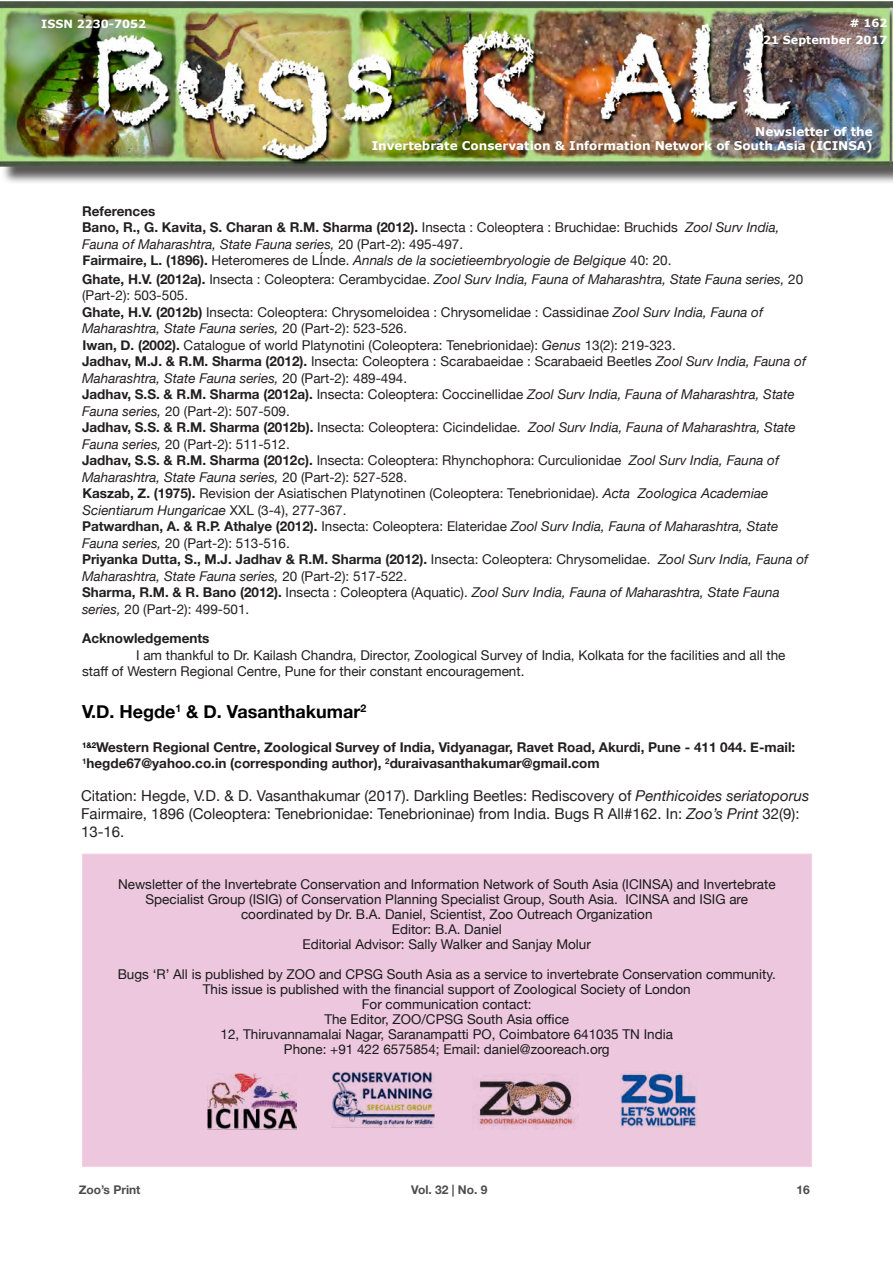
<style>
.page{position:relative;width:893px;height:1263px;background:#fff}
.page>*{position:absolute;margin:0;border:0;box-sizing:border-box;transform-origin:0 0}
.smm_author{font:700 18px "Helvetica Neue";color:#000}
.smm_author-2{font:15px/18px "Helvetica Neue";color:#231f20}
.t1{font:13.5px/16.5px "Helvetica Neue";color:#231f20}
.smm_body{font:13.5px/15px "Helvetica Neue";color:#1a1a1a;text-align:center}
.t2{font:13.5px/16.5px "Helvetica Neue";color:#221e1f}
.t3{font:italic 13.5px/16.5px "Helvetica Neue";color:#231f20}
.smm_author_details{font:700 13.5px/16.2px "Helvetica Neue";color:#231f20}
.t4{font:700 13.5px "Helvetica Neue";color:#221e1f}
.t5{font:700 12px/14.4px "Verdana";color:#fff;text-align:right}
.t6{font:700 12px "Helvetica Neue";color:#4d4d4d}
.t7{font:700 11.25px "Verdana";color:#fff}
.s1{font-weight:700}
.s2{font-style:italic}
.s3{font-weight:700;font-style:normal}
.s4{font-style:normal}
</style>
<div class="page">
<div style="left:1px;top:4px;width:892px;height:181px;background:#231f20;opacity:.75"></div>
<img style="left:0;top:1px;width:893px;height:168px">
<div style="left:82px;top:854px;width:730px;height:313px;background:#ecc7de"></div>
<img style="left:477px;top:1075px;width:99px;height:52px">
<img style="left:208px;top:1073px;width:88px;height:56px">
<img style="left:331px;top:1072px;width:104px;height:56px">
<img style="left:620px;top:1072px;width:78px;height:56px">
<p class="t7" style="left:41px;top:16px;width:106px">ISSN 2230-7052</p>
<p class="t7" style="left:850px;top:15px;width:39px"># 162</p>
<p class="t7" style="left:763px;top:32px;width:126px">21 September 2017</p>
<p class="t5" style="left:372px;top:124px;width:503px">Newsletter of the<br>Invertebrate Conservation &amp; Information Network of South Asia (ICINSA)</p>
<p class="t4" style="left:82px;top:200px;width:75px">References</p>
<p class="t1" style="left:82px;top:220px;width:699px"><span class="s1">Bano, R., G. Kavita, S. Charan &amp; R.M. Sharma (2012).</span> Insecta : Coleoptera : Bruchidae: Bruchids <span class="s2">Zool Surv India,<br>Fauna of Maharashtra, State Fauna series,</span> 20 (Part-2): 495-497.</p>
<p class="t3" style="left:82px;top:253px;width:591px"><span class="s3">Fairmaire, L. (1896).</span> <span class="s4">Heteromeres de LÍnde.</span> Annals de la societieembryologie de Belgique <span class="s4">40: 20.</span></p>
<p class="t1" style="left:82px;top:272px;width:723px"><span class="s1">Ghate, H.V. (2012a).</span> Insecta : Coleoptera: Cerambycidae. <span class="s2">Zool Surv India, Fauna of Maharashtra, State Fauna series,</span> 20 (Part-2): 503-505.</p>
<p class="t1" style="left:82px;top:305px;width:682px"><span class="s1">Ghate, H.V. (2012b)</span> Insecta: Coleoptera: Chrysomeloidea : Chrysomelidae : Cassidinae <span class="s2">Zool Surv India, Fauna of<br>Maharashtra, State Fauna series,</span> 20 (Part-2): 523-526.</p>
<p class="t2" style="left:82px;top:338px;width:595px"><span class="s1">Iwan, D. (2002).</span> Catalogue of world Platynotini (Coleoptera: Tenebrionidae): <span class="s2">Genus</span> 13(2): 219-323.</p>
<p class="t1" style="left:82px;top:354px;width:725px"><span class="s1">Jadhav, M.J. &amp; R.M. Sharma (2012).</span> Insecta: Coleoptera : Scarabaeidae : Scarabaeid Beetles <span class="s2">Zool Surv India, Fauna of<br>Maharashtra, State Fauna series,</span> 20 (Part-2): 489-494.</p>
<p class="t1" style="left:82px;top:387px;width:714px"><span class="s1">Jadhav, S.S. &amp; R.M. Sharma (2012a).</span> Insecta: Coleoptera: Coccinellidae <span class="s2">Zool Surv India, Fauna of Maharashtra, State<br>Fauna series,</span> 20 (Part-2): 507-509.</p>
<p class="t1" style="left:82px;top:420px;width:715px"><span class="s1">Jadhav, S.S. &amp; R.M. Sharma (2012b).</span> Insecta: Coleoptera: Cicindelidae. <span class="s2">Zool Surv India, Fauna of Maharashtra, State<br>Fauna series,</span> 20 (Part-2): 511-512.</p>
<p class="t1" style="left:82px;top:453px;width:698px"><span class="s1">Jadhav, S.S. &amp; R.M. Sharma (2012c).</span> Insecta: Coleoptera: Rhynchophora: Curculionidae <span class="s2">Zool Surv India, Fauna of<br>Maharashtra, State Fauna series,</span> 20 (Part-2): 527-528.</p>
<p class="t2" style="left:82px;top:486px;width:687px"><span class="s1">Kaszab, Z. (1975).</span> Revision der Asiatischen Platynotinen (Coleoptera: Tenebrionidae). <span class="s2">Acta Zoologica Academiae<br>Scientiarum Hungaricae</span> XXL (3-4), 277-367.</p>
<p class="t3" style="left:82px;top:519px;width:698px"><span class="s3">Patwardhan, A. &amp; R.P. Athalye (2012).</span> <span class="s4">Insecta: Coleoptera: Elateridae</span> Zool Surv India, Fauna of Maharashtra, State<br>Fauna series, <span class="s4">20 (Part-2): 513-516.</span></p>
<p class="t1" style="left:82px;top:552px;width:728px"><span class="s1">Priyanka Dutta, S., M.J. Jadhav &amp; R.M. Sharma (2012).</span> Insecta: Coleoptera: Chrysomelidae. <span class="s2">Zool Surv India, Fauna of<br>Maharashtra, State Fauna series,</span> 20 (Part-2): 517-522.</p>
<p class="t3" style="left:82px;top:585px;width:699px"><span class="s3">Sharma, R.M. &amp; R. Bano (2012).</span> <span class="s4">Insecta : Coleoptera (Aquatic).</span> Zool Surv India, Fauna of Maharashtra, State Fauna series, <span class="s4">20 (Part-2): 499-501.</span></p>
<p class="t4" style="left:82px;top:628px;width:129px">Acknowledgements</p>
<p class="t2" style="left:82px;top:648px;width:705px;text-indent:54px">I am thankful to Dr. Kailash Chandra, Director, Zoological Survey of India, Kolkata for the facilities and all the staff of Western Regional Centre, Pune for their constant encouragement.</p>
<p class="smm_author" style="left:82px;top:697px;width:286px">V.D. Hegde<sup>1</sup> &amp; D. Vasanthakumar<sup>2</sup></p>
<p class="smm_author_details" style="left:82px;top:740px;width:715px"><sup>1&amp;2</sup>Western Regional Centre, Zoological Survey of India, Vidyanagar, Ravet Road, Akurdi, Pune - 411 044. E-mail:<br><sup>1</sup>hegde67@yahoo.co.in (corresponding author), <sup>2</sup>duraivasanthakumar@gmail.com</p>
<p class="smm_author-2" style="left:81px;top:787px;width:730px">Citation: Hegde, V.D. &amp; D. Vasanthakumar (2017). Darkling Beetles: Rediscovery of <span class="s2">Penthicoides seriatoporus<br></span>Fairmaire, 1896 (Coleoptera: Tenebrionidae: Tenebrioninae) from India. Bugs R All#162. In: <span class="s2">Zoo’s Print</span> 32(9):<br>13-16.</p>
<p class="smm_body" style="left:118px;top:877px;width:659px">Newsletter of the Invertebrate Conservation and Information Network of South Asia (ICINSA) and Invertebrate<br>Specialist Group (ISIG) of Conservation Planning Specialist Group, South Asia. ICINSA and ISIG are coordinated by Dr. B.A. Daniel, Scientist, Zoo Outreach Organization</p>
<p class="smm_body" style="left:392px;top:922px;width:112px">Editor: B.A. Daniel</p>
<p class="smm_body" style="left:303px;top:937px;width:290px">Editorial Advisor: Sally Walker and Sanjay Molur</p>
<p class="smm_body" style="left:118px;top:967px;width:660px">Bugs ‘R’ All is published by ZOO and CPSG South Asia as a service to invertebrate Conservation community.<br>This issue is published with the financial support of Zoological Society of London</p>
<p class="smm_body" style="left:362px;top:997px;width:171px">For communication contact:</p>
<p class="smm_body" style="left:324px;top:1012px;width:246px">The Editor, ZOO/CPSG South Asia office</p>
<p class="smm_body" style="left:221px;top:1027px;width:454px">12, Thiruvannamalai Nagar, Saranampatti PO, Coimbatore 641035 TN India</p>
<p class="smm_body" style="left:284px;top:1042px;width:327px">Phone: +91 422 6575854; Email: daniel@zooreach.org</p>
<p class="t6" style="left:79px;top:1180px;width:63px">Zoo’s Print</p>
<p class="t6" style="left:411px;top:1180px;width:78px">Vol. 32 | No. 9</p>
<p class="t6" style="left:796px;top:1180px;width:15px">16</p>
</div>
